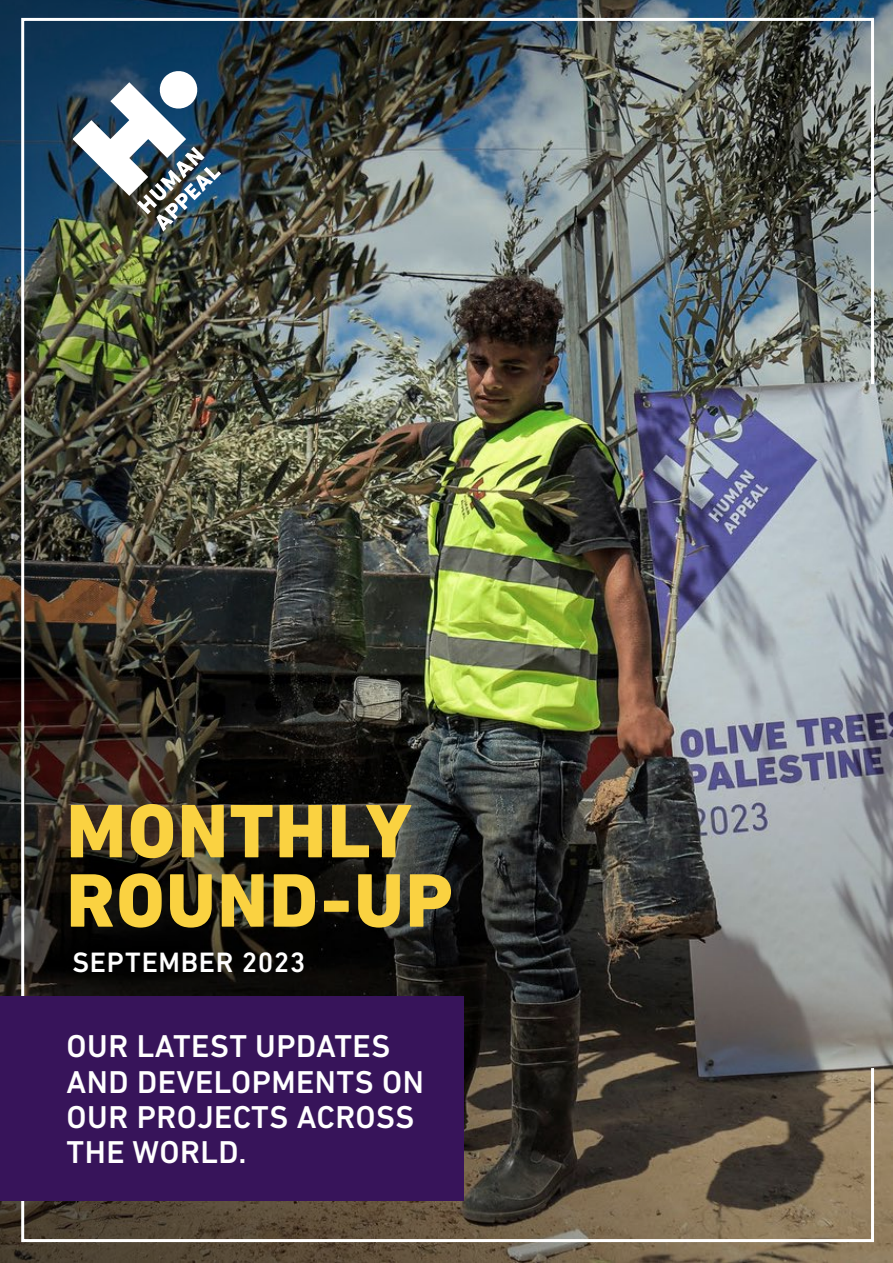
<style>
.page{position:relative;width:893px;height:1263px;background:#fff}
.page>*{position:absolute;margin:0;border:0;box-sizing:border-box;transform-origin:0 0}
.t1{font:800 77.1px/69.3px "DIN Next LT Pro";letter-spacing:.02em;color:#fad241}
.Heading{font:500 32.1px/35.2px "DIN Next LT Pro";letter-spacing:.015em;color:#fff}
.t2{font:500 28.5px "DIN Next LT Pro";letter-spacing:.02em;color:#fff}
</style>
<div class="page">
<img style="left:0;top:573px;width:893px;height:690px">
<img style="left:0;top:0;width:893px;height:573px">
<img style="left:73px;top:71px;width:147px;height:160px">
<div style="left:0;top:996px;width:464px;height:204px;background:#37145a"></div>
<img style="left:722px;top:384px;width:171px;height:693px">
<p class="t1" style="left:67px;top:796px;width:388px">MONTHLY<br>ROUND-UP</p>
<p class="t2" style="left:72px;top:946px;width:234px">SEPTEMBER 2023</p>
<p class="Heading" style="left:67px;top:1028px;width:359px">OUR LATEST UPDATES<br>AND DEVELOPMENTS ON<br>OUR PROJECTS ACROSS<br>THE WORLD.</p>
</div>
